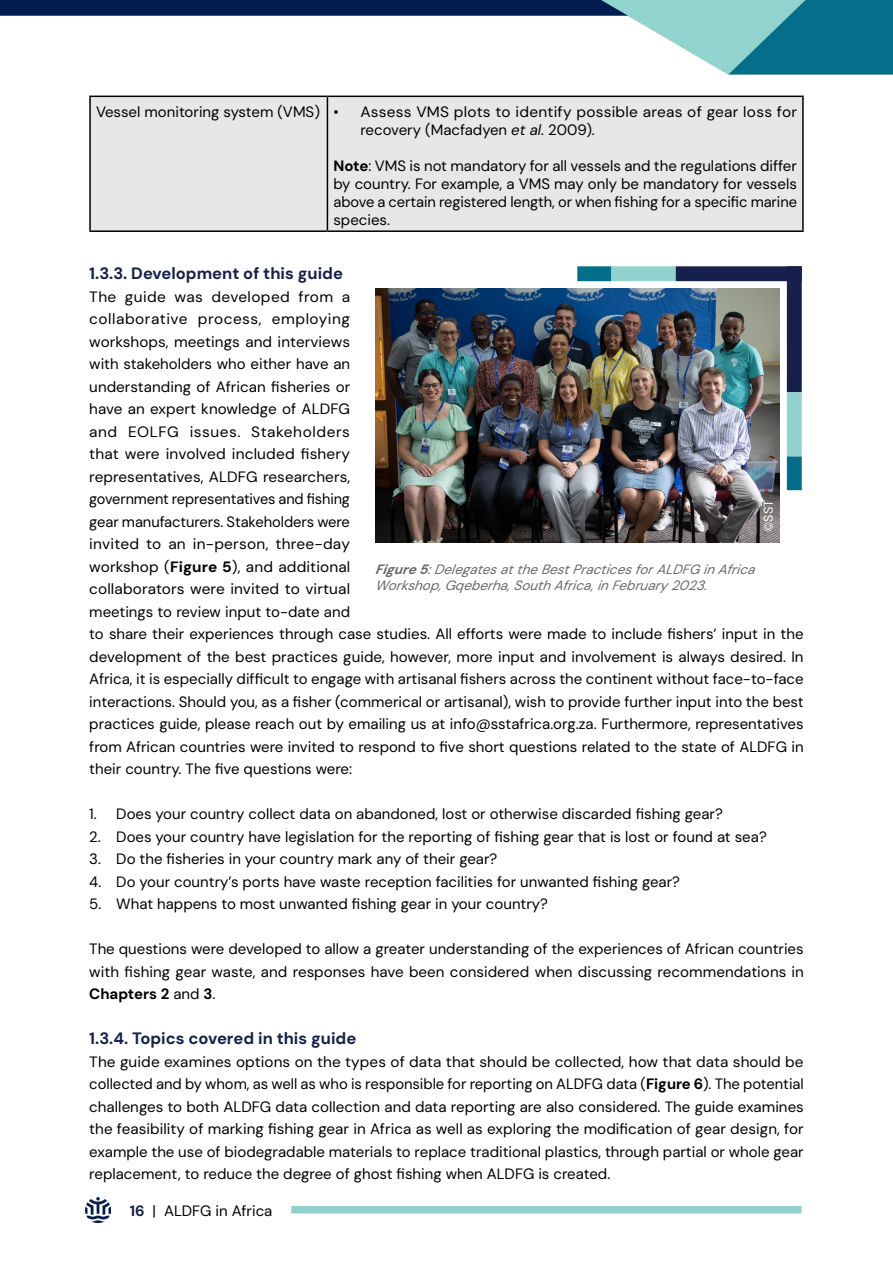
<style>
.page{position:relative;width:893px;height:1263px;background:#fff}
.page>*{position:absolute;margin:0;border:0;box-sizing:border-box;transform-origin:0 0}
.t1{font:700 16.5px "DM Sans 18 pt";color:#17204d}
.t2{font:15px/22.5px "DM Sans 18 pt";color:#000;text-align:justify}
.t3{font:italic 13.5px/16.2px "DM Sans 18 pt";color:#67686b}
.t4{font:12.75px "DM Sans 18 pt";color:#fff}
.s1{font-style:italic}
.s2{font-weight:700}
.s3{font-weight:700;color:#17204d}
</style>
<div class="page">
<img style="left:85px;top:1197px;width:26px;height:25px">
<div style="left:291px;top:1206px;width:510px;height:7px;background:#91d3cc"></div>
<div style="left:675px;top:266px;width:127px;height:15px;background:#17204d;border:2px solid #17204d"></div>
<div style="left:611px;top:266px;width:64px;height:15px;background:#91d3cc;border:2px solid #91d3cc"></div>
<div style="left:577px;top:266px;width:34px;height:15px;background:#036e8a;border:2px solid #036e8a"></div>
<div style="left:787px;top:266px;width:15px;height:126px;background:#17204d;border:2px solid #17204d"></div>
<div style="left:787px;top:392px;width:15px;height:64px;background:#91d3cc;border:2px solid #91d3cc"></div>
<div style="left:787px;top:456px;width:15px;height:34px;background:#036e8a;border:2px solid #036e8a"></div>
<img style="left:0;top:0;width:893px;height:96px">
<img style="left:376px;top:288px;width:403px;height:254px">
<div style="left:91px;top:97px;width:711px;height:133px;background:#e6e7e8"></div>
<hr style="left:89px;top:96px;width:238px;height:1px;background:#000">
<hr style="left:89px;top:97px;width:2px;height:133px;background:#000">
<hr style="left:327px;top:96px;width:477px;height:1px;background:#000">
<hr style="left:327px;top:97px;width:1px;height:133px;background:#000">
<hr style="left:802px;top:97px;width:2px;height:133px;background:#000">
<hr style="left:89px;top:230px;width:238px;height:2px;background:#000">
<hr style="left:327px;top:230px;width:477px;height:2px;background:#000">
<p class="t2" style="left:96px;top:101px;width:244px">Vessel monitoring system (VMS) •</p>
<p class="t2" style="left:360px;top:103px;width:438px;line-height:18px">Assess VMS plots to identify possible areas of gear loss for recovery (Macfadyen <span class="s1">et al.</span> 2009).</p>
<p class="t2" style="left:333px;top:157px;width:465px;line-height:18px"><span class="s2">Note</span>: VMS is not mandatory for all vessels and the regulations differ by country. For example, a VMS may only be mandatory for vessels above a certain registered length, or when fishing for a specific marine species.</p>
<p class="t1" style="left:89px;top:263px;width:255px">1.3.3. Development of this guide</p>
<p class="t2" style="left:89px;top:285px;width:716px;text-align:left">The guide was developed from a<br>collaborative process, employing<br>workshops, meetings and interviews<br>with stakeholders who either have an<br>understanding of African fisheries or<br>have an expert knowledge of ALDFG<br>and EOLFG issues. Stakeholders<br>that were involved included fishery<br>representatives, ALDFG researchers,<br>government representatives and fishing<br>gear manufacturers. Stakeholders were<br>invited to an in-person, three-day<br>workshop (<span class="s2">Figure 5</span>), and additional<br>collaborators were invited to virtual<br>meetings to review input to-date and<br>to share their experiences through case studies. All efforts were made to include fishers’ input in the development of the best practices guide, however, more input and involvement is always desired. In Africa, it is especially difficult to engage with artisanal fishers across the continent without face-to-face interactions. Should you, as a fisher (commerical or artisanal), wish to provide further input into the best practices guide, please reach out by emailing us at info@sstafrica.org.za. Furthermore, representatives from African countries were invited to respond to five short questions related to the state of ALDFG in their country. The five questions were:</p>
<p class="t2" style="left:89px;top:803px;width:635px">1. Does your country collect data on abandoned, lost or otherwise discarded fishing gear?</p>
<p class="t2" style="left:89px;top:825px;width:679px">2. Does your country have legislation for the reporting of fishing gear that is lost or found at sea?</p>
<p class="t2" style="left:89px;top:848px;width:410px">3. Do the fisheries in your country mark any of their gear?</p>
<p class="t2" style="left:89px;top:870px;width:592px">4. Do your country’s ports have waste reception facilities for unwanted fishing gear?</p>
<p class="t2" style="left:89px;top:893px;width:460px">5. What happens to most unwanted fishing gear in your country?</p>
<p class="t2" style="left:89px;top:938px;width:716px">The questions were developed to allow a greater understanding of the experiences of African countries with fishing gear waste, and responses have been considered when discussing recommendations in <span class="s2">Chapters 2</span> and <span class="s2">3</span>.</p>
<p class="t1" style="left:89px;top:1028px;width:269px">1.3.4. Topics covered in this guide</p>
<p class="t2" style="left:89px;top:1050px;width:716px">The guide examines options on the types of data that should be collected, how that data should be collected and by whom, as well as who is responsible for reporting on ALDFG data (<span class="s2">Figure 6</span>). The potential challenges to both ALDFG data collection and data reporting are also considered. The guide examines the feasibility of marking fishing gear in Africa as well as exploring the modification of gear design, for example the use of biodegradable materials to replace traditional plastics, through partial or whole gear replacement, to reduce the degree of ghost fishing when ALDFG is created.</p>
<p class="t4" style="left:760px;top:532px;width:33px;rotate:-90deg">©SST</p>
<p class="t3" style="left:376px;top:561px;width:384px"><span class="s2">Figure 5</span>: Delegates at the Best Practices for ALDFG in Africa<br>Workshop, Gqeberha, South Africa, in February 2023.</p>
<p class="t2" style="left:130px;top:1200px;width:144px"><span class="s3">16</span> | ALDFG in Africa</p>
</div>
